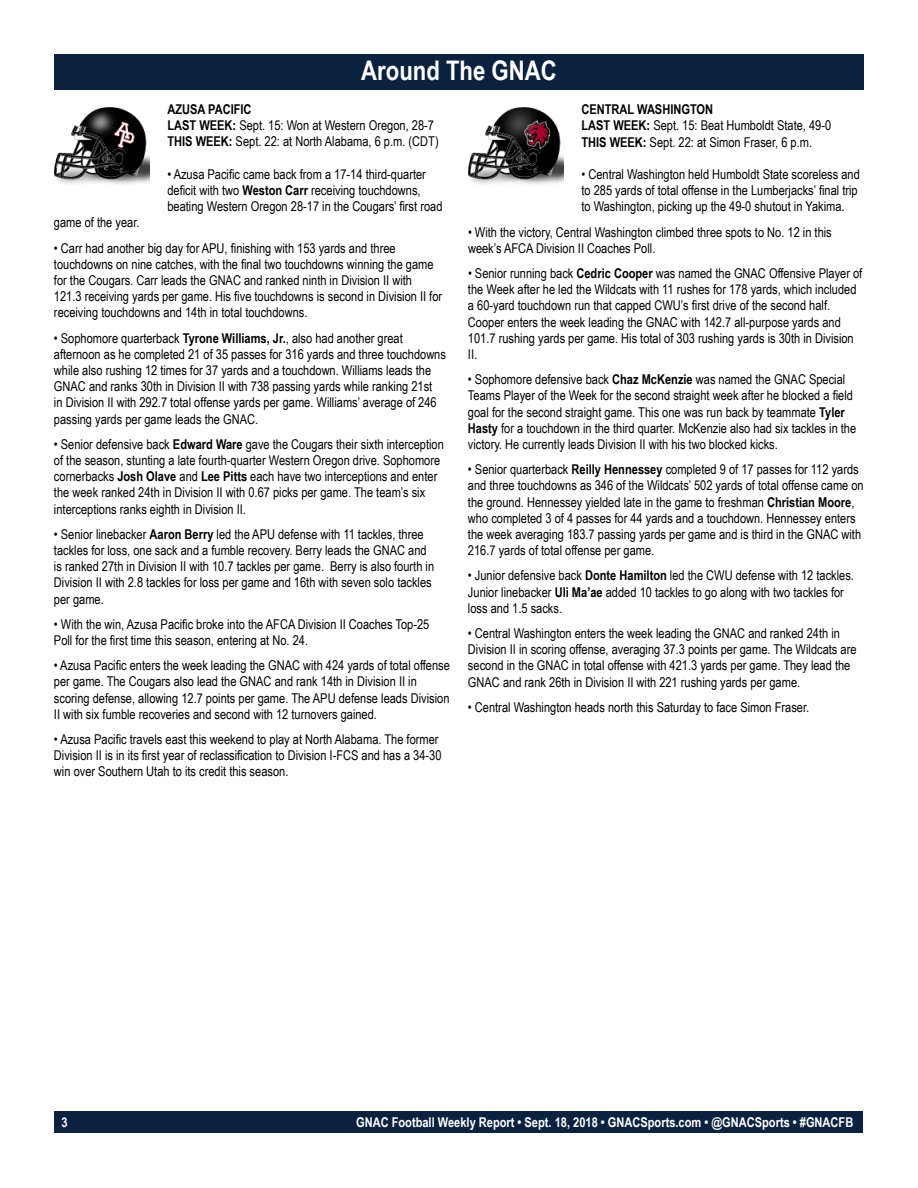
<style>
.page{position:relative;width:918px;height:1188px;background:#fff}
.page>*{position:absolute;margin:0;border:0;box-sizing:border-box;transform-origin:0 0}
.t1{font:700 27px "Arial Narrow";color:#fff}
.t2{font:13.5px/16.2px "Arial Narrow";color:#000}
.t3{font:700 13.5px "Arial Narrow";color:#fff}
.s1{font-weight:700}
</style>
<div class="page">
<div style="left:55px;top:1111px;width:808px;height:22px;background:#0a2240"></div>
<img style="left:54px;top:107px;width:95px;height:79px">
<img style="left:468px;top:107px;width:95px;height:79px">
<div style="left:54px;top:54px;width:810px;height:36px;background:#0a2240"></div>
<h1 class="t1" style="left:361px;top:50px;width:197px">Around The GNAC</h1>
<p class="t2" style="left:167px;top:101px;width:273px"><span class="s1">AZUSA PACIFIC<br>LAST WEEK:</span> Sept. 15: Won at Western Oregon, 28-7<br><span class="s1">THIS WEEK:</span> Sept. 22: at North Alabama, 6 p.m. (CDT)</p>
<p class="t2" style="left:167px;top:165px;width:277px">• Azusa Pacific came back from a 17-14 third-quarter deficit with two <span class="s1">Weston Carr</span> receiving touchdowns, beating Western Oregon 28-17 in the Cougars’ first road</p>
<p class="t2" style="left:54px;top:214px;width:87px">game of the year.</p>
<p class="t2" style="left:54px;top:239px;width:390px">• Carr had another big day for APU, finishing with 153 yards and three touchdowns on nine catches, with the final two touchdowns winning the game for the Cougars. Carr leads the GNAC and ranked ninth in Division II with 121.3 receiving yards per game. His five touchdowns is second in Division II for receiving touchdowns and 14th in total touchdowns.</p>
<p class="t2" style="left:54px;top:329px;width:394px">• Sophomore quarterback <span class="s1">Tyrone Williams, Jr.</span>, also had another great afternoon as he completed 21 of 35 passes for 316 yards and three touchdowns while also rushing 12 times for 37 yards and a touchdown. Williams leads the GNAC and ranks 30th in Division II with 738 passing yards while ranking 21st<br>in Division II with 292.7 total offense yards per game. Williams’ average of 246 passing yards per game leads the GNAC.</p>
<p class="t2" style="left:54px;top:435px;width:391px">• Senior defensive back <span class="s1">Edward Ware</span> gave the Cougars their sixth interception of the season, stunting a late fourth-quarter Western Oregon drive. Sophomore cornerbacks <span class="s1">Josh Olave</span> and <span class="s1">Lee Pitts</span> each have two interceptions and enter the week ranked 24th in Division II with 0.67 picks per game. The team’s six interceptions ranks eighth in Division II.</p>
<p class="t2" style="left:54px;top:525px;width:382px">• Senior linebacker <span class="s1">Aaron Berry</span> led the APU defense with 11 tackles, three tackles for loss, one sack and a fumble recovery. Berry leads the GNAC and is ranked 27th in Division II with 10.7 tackles per game. Berry is also fourth in Division II with 2.8 tackles for loss per game and 16th with seven solo tackles per game.</p>
<p class="t2" style="left:54px;top:615px;width:377px">• With the win, Azusa Pacific broke into the AFCA Division II Coaches Top-25<br>Poll for the first time this season, entering at No. 24.</p>
<p class="t2" style="left:54px;top:657px;width:397px">• Azusa Pacific enters the week leading the GNAC with 424 yards of total offense per game. The Cougars also lead the GNAC and rank 14th in Division II in scoring defense, allowing 12.7 points per game. The APU defense leads Division II with six fumble recoveries and second with 12 turnovers gained.</p>
<p class="t2" style="left:54px;top:731px;width:389px">• Azusa Pacific travels east this weekend to play at North Alabama. The former<br>Division II is in its first year of reclassification to Division I-FCS and has a 34-30 win over Southern Utah to its credit this season.</p>
<p class="t2" style="left:581px;top:101px;width:251px"><span class="s1">CENTRAL WASHINGTON<br>LAST WEEK:</span> Sept. 15: Beat Humboldt State, 49-0<br><span class="s1">THIS WEEK:</span> Sept. 22: at Simon Fraser, 6 p.m.</p>
<p class="t2" style="left:581px;top:166px;width:280px">• Central Washington held Humboldt State scoreless and to 285 yards of total offense in the Lumberjacks’ final trip to Washington, picking up the 49-0 shutout in Yakima.</p>
<p class="t2" style="left:468px;top:223px;width:365px">• With the victory, Central Washington climbed three spots to No. 12 in this week’s AFCA Division II Coaches Poll.</p>
<p class="t2" style="left:468px;top:265px;width:396px">• Senior running back <span class="s1">Cedric Cooper</span> was named the GNAC Offensive Player of the Week after he led the Wildcats with 11 rushes for 178 yards, which included a 60-yard touchdown run that capped CWU’s first drive of the second half.<br>Cooper enters the week leading the GNAC with 142.7 all-purpose yards and 101.7 rushing yards per game. His total of 303 rushing yards is 30th in Division II.</p>
<p class="t2" style="left:468px;top:371px;width:390px">• Sophomore defensive back <span class="s1">Chaz McKenzie</span> was named the GNAC Special Teams Player of the Week for the second straight week after he blocked a field goal for the second straight game. This one was run back by teammate <span class="s1">Tyler Hasty</span> for a touchdown in the third quarter. McKenzie also had six tackles in the victory. He currently leads Division II with his two blocked kicks.</p>
<p class="t2" style="left:468px;top:461px;width:397px">• Senior quarterback <span class="s1">Reilly Hennessey</span> completed 9 of 17 passes for 112 yards and three touchdowns as 346 of the Wildcats’ 502 yards of total offense came on the ground. Hennessey yielded late in the game to freshman <span class="s1">Christian Moore</span>, who completed 3 of 4 passes for 44 yards and a touchdown. Hennessey enters the week averaging 183.7 passing yards per game and is third in the GNAC with 216.7 yards of total offense per game.</p>
<p class="t2" style="left:468px;top:567px;width:387px">• Junior defensive back <span class="s1">Donte Hamilton</span> led the CWU defense with 12 tackles.<br>Junior linebacker <span class="s1">Uli Ma’ae</span> added 10 tackles to go along with two tackles for loss and 1.5 sacks.</p>
<p class="t2" style="left:468px;top:625px;width:390px">• Central Washington enters the week leading the GNAC and ranked 24th in Division II in scoring offense, averaging 37.3 points per game. The Wildcats are second in the GNAC in total offense with 421.3 yards per game. They lead the GNAC and rank 26th in Division II with 221 rushing yards per game.</p>
<p class="t2" style="left:468px;top:699px;width:343px">• Central Washington heads north this Saturday to face Simon Fraser.</p>
<p class="t3" style="left:61px;top:1112px;width:8px">3</p>
<p class="t3" style="left:356px;top:1112px;width:499px">GNAC Football Weekly Report • Sept. 18, 2018 • GNACSports.com • @GNACSports • #GNACFB</p>
</div>
